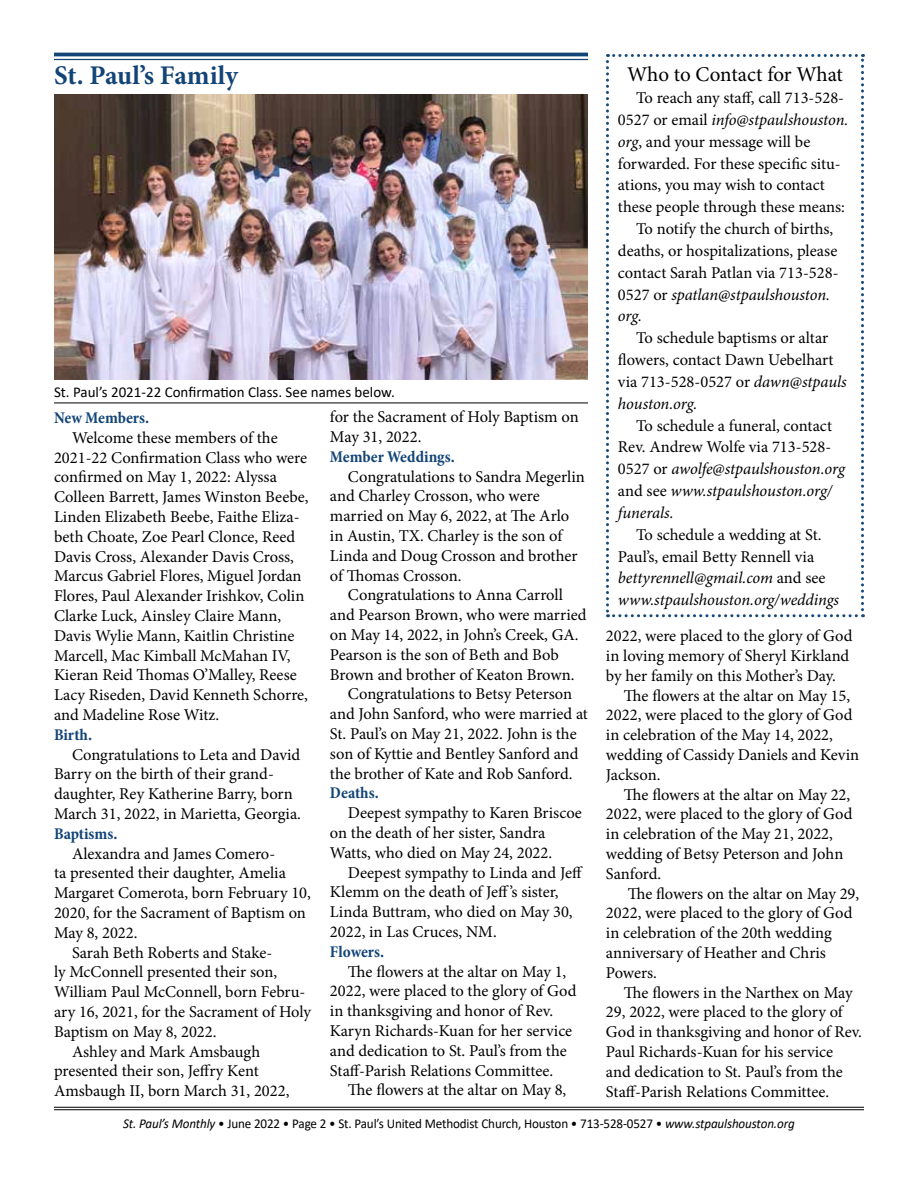
<style>
.page{position:relative;width:918px;height:1188px;background:#fff}
.page>*{position:absolute;margin:0;border:0;box-sizing:border-box;transform-origin:0 0}
.t1{font:700 27px "Minion Pro";letter-spacing:-.005em;color:#124477}
.t2{font:21px "Minion Pro";letter-spacing:-.005em;color:#000}
.t3{font:16.5px/19.8px "Minion Pro";color:#000}
.t4{font:italic 16.5px "Minion Pro";letter-spacing:-.01em;color:#000}
.t5{font:700 condensed 16.5px "Minion Pro";letter-spacing:-.005em;color:#124477}
.t6{font:15px "Calibri";color:#000}
.t7{font:13.5px "Calibri";letter-spacing:-.01em;color:#000}
.s1{font-style:normal}
.s2{font-style:italic}
</style>
<div class="page">
<hr style="left:54px;top:1107px;width:810px;height:1px;background:#000">
<hr style="left:54px;top:1109px;width:810px;height:1px;background:#000">
<hr style="left:54px;top:53px;width:534px;height:3px;background:#124477">
<hr style="left:54px;top:59px;width:534px;height:1px;background:#124477">
<svg style="left:606px;top:54px;width:258px;height:563px"></svg>
<img style="left:54px;top:94px;width:534px;height:286px">
<hr style="left:54px;top:403px;width:534px;height:1px;background:#000">
<h1 class="t1" style="left:54px;top:56px;width:185px">St. Paul’s Family</h1>
<p class="t2" style="left:627px;top:60px;width:217px">Who to Contact for What</p>
<p class="t3" style="left:636px;top:88px;width:210px">To reach any staff, call 713-528-</p>
<p class="t4" style="left:618px;top:108px;width:232px"><span class="s1">0527 or email</span> info@stpaulshouston.</p>
<p class="t3" style="left:618px;top:132px;width:194px"><span class="s2">org</span>, and your message will be</p>
<p class="t3" style="left:618px;top:153px;width:224px">forwarded. For these specific situ-</p>
<p class="t3" style="left:618px;top:175px;width:208px">ations, you may wish to contact</p>
<p class="t3" style="left:618px;top:197px;width:228px">these people through these means:</p>
<p class="t3" style="left:636px;top:219px;width:199px">To notify the church of births,</p>
<p class="t3" style="left:618px;top:241px;width:221px">deaths, or hospitalizations, please</p>
<p class="t3" style="left:618px;top:263px;width:222px">contact Sarah Patlan via 713-528-</p>
<p class="t4" style="left:618px;top:283px;width:214px"><span class="s1">0527 or</span> spatlan@stpaulshouston.</p>
<p class="t4" style="left:618px;top:305px;width:26px">org.</p>
<p class="t3" style="left:618px;top:327px;width:230px;line-height:21.9px;text-indent:18px">To schedule baptisms or altar flowers, contact Dawn Uebelhart via 713-528-0527 or <span class="s2">dawn@stpauls houston.org.</span></p>
<p class="t3" style="left:618px;top:414px;width:229px;line-height:21.9px;text-indent:18px">To schedule a funeral, contact<br>Rev. Andrew Wolfe via 713-528-<br>0527 or <span class="s2">awolfe@stpaulshouston.org </span>and see <span class="s2">www.stpaulshouston.org/ funerals.</span></p>
<p class="t3" style="left:618px;top:524px;width:223px;line-height:21.9px;text-indent:18px">To schedule a wedding at St.<br>Paul’s, email Betty Rennell via <span class="s2">bettyrennell@gmail.com</span> and see <span class="s2">www.stpaulshouston.org/weddings</span></p>
<p class="t6" style="left:54px;top:381px;width:342px">St. Paul’s 2021-22 Confirmation Class. See names below.</p>
<p class="t3" style="left:330px;top:407px;width:250px">for the Sacrament of Holy Baptism on<br>May 31, 2022.</p>
<p class="t5" style="left:330px;top:445px;width:126px">Member Weddings.</p>
<p class="t3" style="left:330px;top:467px;width:256px;text-indent:18px">Congratulations to Sandra Megerlin and Charley Crosson, who were married on May 6, 2022, at The Arlo in Austin, TX. Charley is the son of<br>Linda and Doug Crosson and brother of Thomas Crosson.</p>
<p class="t3" style="left:348px;top:585px;width:217px">Congratulations to Anna Carroll</p>
<p class="t3" style="left:330px;top:605px;width:258px">and Pearson Brown, who were married</p>
<p class="t3" style="left:330px;top:625px;width:250px">on May 14, 2022, in John’s Creek, GA.</p>
<p class="t3" style="left:330px;top:645px;width:230px">Pearson is the son of Beth and Bob</p>
<p class="t3" style="left:330px;top:665px;width:246px">Brown and brother of Keaton Brown.</p>
<p class="t3" style="left:348px;top:684px;width:226px">Congratulations to Betsy Peterson</p>
<p class="t3" style="left:330px;top:704px;width:260px">and John Sanford, who were married at</p>
<p class="t3" style="left:330px;top:724px;width:248px">St. Paul’s on May 21, 2022. John is the</p>
<p class="t3" style="left:330px;top:744px;width:250px">son of Kyttie and Bentley Sanford and</p>
<p class="t3" style="left:330px;top:764px;width:244px">the brother of Kate and Rob Sanford.</p>
<p class="t5" style="left:330px;top:782px;width:50px">Deaths.</p>
<p class="t3" style="left:330px;top:803px;width:253px;text-indent:18px">Deepest sympathy to Karen Briscoe on the death of her sister, Sandra<br>Watts, who died on May 24, 2022.</p>
<p class="t3" style="left:330px;top:863px;width:254px;text-indent:18px">Deepest sympathy to Linda and Jeff<br>Klemm on the death of Jeff’s sister,<br>Linda Buttram, who died on May 30,<br>2022, in Las Cruces, NM.</p>
<p class="t5" style="left:330px;top:940px;width:56px">Flowers.</p>
<p class="t3" style="left:330px;top:962px;width:248px;text-indent:18px">The flowers at the altar on May 1, 2022, were placed to the glory of God in thanksgiving and honor of Rev.<br>Karyn Richards-Kuan for her service and dedication to St. Paul’s from the Staff-Parish Relations Committee.</p>
<p class="t3" style="left:348px;top:1080px;width:220px">The flowers at the altar on May 8,</p>
<p class="t5" style="left:54px;top:406px;width:97px">New Members.</p>
<p class="t3" style="left:54px;top:428px;width:256px;text-indent:18px">Welcome these members of the 2021-22 Confirmation Class who were confirmed on May 1, 2022: Alyssa Colleen Barrett, James Winston Beebe, Linden Elizabeth Beebe, Faithe Eliza&shy;beth Choate, Zoe Pearl Clonce, Reed Davis Cross, Alexander Davis Cross, Marcus Gabriel Flores, Miguel Jordan Flores, Paul Alexander Irishkov, Colin Clarke Luck, Ainsley Claire Mann, Davis Wylie Mann, Kaitlin Christine Marcell, Mac Kimball McMahan IV, Kieran Reid Thomas O’Malley, Reese Lacy Riseden, David Kenneth Schorre, and Madeline Rose Witz.</p>
<p class="t5" style="left:54px;top:723px;width:40px">Birth.</p>
<p class="t3" style="left:54px;top:745px;width:249px;text-indent:18px">Congratulations to Leta and David Barry on the birth of their grand&shy;daughter, Rey Katherine Barry, born March 31, 2022, in Marietta, Georgia.</p>
<p class="t5" style="left:54px;top:822px;width:65px">Baptisms.</p>
<p class="t3" style="left:72px;top:844px;width:205px">Alexandra and James Comero-</p>
<p class="t3" style="left:54px;top:863px;width:234px">ta presented their daughter, Amelia</p>
<p class="t3" style="left:54px;top:883px;width:258px">Margaret Comerota, born February 10,</p>
<p class="t3" style="left:54px;top:903px;width:253px">2020, for the Sacrament of Baptism on</p>
<p class="t3" style="left:54px;top:923px;width:85px">May 8, 2022.</p>
<p class="t3" style="left:72px;top:943px;width:202px">Sarah Beth Roberts and Stake-</p>
<p class="t3" style="left:54px;top:962px;width:225px">ly McConnell presented their son,</p>
<p class="t3" style="left:54px;top:982px;width:253px">William Paul McConnell, born Febru-</p>
<p class="t3" style="left:54px;top:1002px;width:259px">ary 16, 2021, for the Sacrament of Holy</p>
<p class="t3" style="left:54px;top:1022px;width:164px">Baptism on May 8, 2022.</p>
<p class="t3" style="left:72px;top:1042px;width:190px">Ashley and Mark Amsbaugh</p>
<p class="t3" style="left:54px;top:1061px;width:206px">presented their son, Jeffry Kent</p>
<p class="t3" style="left:54px;top:1081px;width:237px">Amsbaugh II, born March 31, 2022,</p>
<p class="t3" style="left:606px;top:626px;width:248px">2022, were placed to the glory of God</p>
<p class="t3" style="left:606px;top:646px;width:245px">in loving memory of Sheryl Kirkland</p>
<p class="t3" style="left:606px;top:666px;width:232px">by her family on this Mother’s Day.</p>
<p class="t3" style="left:624px;top:686px;width:228px">The flowers at the altar on May 15,</p>
<p class="t3" style="left:606px;top:705px;width:248px">2022, were placed to the glory of God</p>
<p class="t3" style="left:606px;top:725px;width:228px">in celebration of the May 14, 2022,</p>
<p class="t3" style="left:606px;top:745px;width:255px">wedding of Cassidy Daniels and Kevin</p>
<p class="t3" style="left:606px;top:765px;width:56px">Jackson.</p>
<p class="t3" style="left:624px;top:785px;width:228px">The flowers at the altar on May 22,</p>
<p class="t3" style="left:606px;top:804px;width:248px">2022, were placed to the glory of God</p>
<p class="t3" style="left:606px;top:824px;width:228px">in celebration of the May 21, 2022,</p>
<p class="t3" style="left:606px;top:844px;width:239px">wedding of Betsy Peterson and John</p>
<p class="t3" style="left:606px;top:864px;width:57px">Sanford.</p>
<p class="t3" style="left:628px;top:884px;width:233px">The flowers on the altar on May 29,</p>
<p class="t3" style="left:606px;top:903px;width:248px">2022, were placed to the glory of God</p>
<p class="t3" style="left:606px;top:923px;width:227px">in celebration of the 20th wedding</p>
<p class="t3" style="left:606px;top:943px;width:222px">anniversary of Heather and Chris</p>
<p class="t3" style="left:606px;top:963px;width:52px">Powers.</p>
<p class="t3" style="left:624px;top:983px;width:230px">The flowers in the Narthex on May</p>
<p class="t3" style="left:606px;top:1002px;width:238px">29, 2022, were placed to the glory of</p>
<p class="t3" style="left:606px;top:1022px;width:258px">God in thanksgiving and honor of Rev.</p>
<p class="t3" style="left:606px;top:1042px;width:229px">Paul Richards-Kuan for his service</p>
<p class="t3" style="left:606px;top:1062px;width:238px">and dedication to St. Paul’s from the</p>
<p class="t3" style="left:606px;top:1082px;width:225px">Staff-Parish Relations Committee.</p>
<p class="t7" style="left:123px;top:1115px;width:673px"><span class="s2">St. Paul’s Monthly</span> • June 2022 • Page 2 • St. Paul’s United Methodist Church, Houston • 713-528-0527 • <span class="s2">www.stpaulshouston.org</span></p>
</div>
